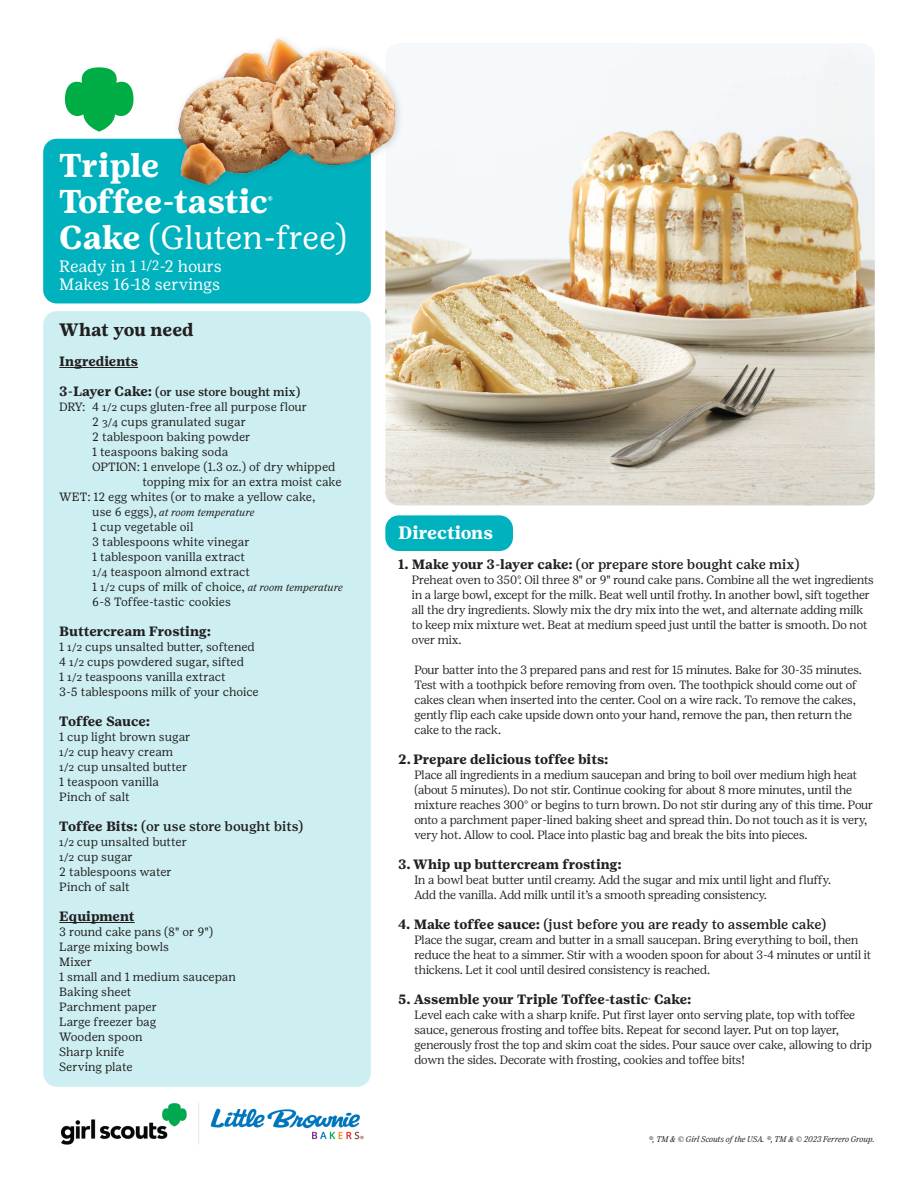
<style>
.page{position:relative;width:918px;height:1188px;background:#fff}
.page>*{position:absolute;margin:0;border:0;box-sizing:border-box;transform-origin:0 0}
.t1{font:700 33px "Girl Scout Text";letter-spacing:-.01em;color:#fff}
.t2{font:33px "Girl Scout Text";letter-spacing:-.005em;color:#fff}
.t3{font:700 18px "Girl Scout Text";letter-spacing:-.005em;color:#231f20}
.t4{font:700 18px "Girl Scout Text";color:#fff}
.t5{font:16.5px "Girl Scout Text";letter-spacing:-.005em;color:#fff}
.t6{font:500 13.5px "Girl Scout Text";letter-spacing:-.015em;color:#231f20}
.t7{font:700 13.5px "Girl Scout Text";color:#231f20}
.t8{font:700 13.5px "Girl Scout Text";letter-spacing:-.02em;color:#231f20}
.t9{font:300 12px/15px "Girl Scout Display";color:#231f20}
.t10{font:12px/15px "Girl Scout Text";color:#231f20}
.t11{font:500 12px "Girl Scout Text";letter-spacing:-.015em;color:#231f20}
.t12{font:italic 10.5px "Girl Scout Text";color:#231f20}
.t13{font:700 9.6px "Girl Scout Text";color:#fff}
.t14{font:italic 300 8.25px "Girl Scout Display";color:#231f20}
.t15{font:700 4.5px "Girl Scout Text";color:#231f20}
.t16{font:2.55px "Girl Scout Text";color:#231f20}
.s1{font-weight:700}
.s2{font-size:13.5px}
.s3{font-weight:700;font-size:13.5px}
.s4{font-size:10.5px}
.s5{font-style:normal;font-size:12px}
.s6{font-style:italic;font-size:10.5px}
</style>
<div class="page">
<div style="left:385px;top:515px;width:128px;height:36px;background:#00b2be;border-radius:14px"></div>
<div style="left:43px;top:311px;width:328px;height:776px;background:#cdeff2;border-radius:13px"></div>
<div style="left:43px;top:139px;width:328px;height:164px;background:#00b2be;border-radius:14px"></div>
<hr style="left:59px;top:367px;width:79px;height:1px;background:#231f20">
<hr style="left:59px;top:922px;width:76px;height:1px;background:#231f20">
<img style="left:61px;top:1103px;width:303px;height:42px">
<img style="left:385px;top:45px;width:490px;height:460px">
<img style="left:138px;top:38px;width:276px;height:174px">
<svg style="left:65px;top:67px;width:69px;height:64px"></svg>
<p class="t1" style="left:59px;top:146px;width:102px">Triple</p>
<p class="t1" style="left:59px;top:182px;width:210px">Toffee-tastic</p>
<p class="t13" style="left:267px;top:194px;width:7px">®</p>
<p class="t2" style="left:59px;top:219px;width:289px"><span class="s1">Cake</span> (Gluten-free)</p>
<p class="t5" style="left:59px;top:257px;width:164px">Ready in 1 <span class="s2">1/2</span>-2 hours</p>
<p class="t5" style="left:59px;top:275px;width:162px">Makes 16-18 servings</p>
<p class="t3" style="left:59px;top:319px;width:136px">What you need</p>
<p class="t7" style="left:59px;top:354px;width:80px">Ingredients</p>
<p class="t11" style="left:59px;top:385px;width:243px"><span class="s3">3-Layer Cake:</span> (or use store bought mix)</p>
<p class="t10" style="left:59px;top:400px;width:250px">DRY: 4 <span class="s4">1/2</span> cups gluten-free all purpose flour</p>
<p class="t10" style="left:92px;top:415px;width:155px">2 <span class="s4">3/4</span> cups granulated sugar</p>
<p class="t10" style="left:92px;top:430px;width:160px">2 tablespoon baking powder</p>
<p class="t10" style="left:92px;top:445px;width:138px">1 teaspoons baking soda</p>
<p class="t10" style="left:142px;top:460px;width:201px;text-indent:-50px">OPTION: 1 envelope (1.3 oz.) of dry whipped topping mix for an extra moist cake</p>
<p class="t10" style="left:59px;top:490px;width:257px">WET: 12 egg whites (or to make a yellow cake,</p>
<p class="t12" style="left:92px;top:507px;width:164px"><span class="s5">use 6 eggs),</span> at room temperature</p>
<p class="t10" style="left:92px;top:520px;width:103px">1 cup vegetable oil</p>
<p class="t10" style="left:92px;top:535px;width:159px">3 tablespoons white vinegar</p>
<p class="t10" style="left:92px;top:550px;width:154px">1 tablespoon vanilla extract</p>
<p class="t10" style="left:92px;top:565px;width:159px"><span class="s4">1/4</span> teaspoon almond extract</p>
<p class="t10" style="left:92px;top:580px;width:252px">1 <span class="s4">1/2</span> cups of milk of choice, <span class="s6">at room temperature</span></p>
<p class="t10" style="left:92px;top:595px;width:140px">6-8 Toffee-tastic cookies</p>
<p class="t16" style="left:184px;top:599px;width:3px">®</p>
<p class="t7" style="left:59px;top:624px;width:153px">Buttercream Frosting:</p>
<p class="t10" style="left:59px;top:640px;width:197px">1 <span class="s4">1/2</span> cups unsalted butter, softened</p>
<p class="t10" style="left:59px;top:655px;width:186px">4 <span class="s4">1/2</span> cups powdered sugar, sifted</p>
<p class="t10" style="left:59px;top:670px;width:168px">1 <span class="s4">1/2</span> teaspoons vanilla extract</p>
<p class="t10" style="left:59px;top:685px;width:201px">3-5 tablespoons milk of your choice</p>
<p class="t8" style="left:59px;top:714px;width:92px">Toffee Sauce:</p>
<p class="t10" style="left:59px;top:730px;width:133px">1 cup light brown sugar</p>
<p class="t10" style="left:59px;top:745px;width:115px"><span class="s4">1/2</span> cup heavy cream</p>
<p class="t10" style="left:59px;top:760px;width:130px"><span class="s4">1/2</span> cup unsalted butter</p>
<p class="t10" style="left:59px;top:775px;width:101px">1 teaspoon vanilla</p>
<p class="t10" style="left:59px;top:790px;width:72px">Pinch of salt</p>
<p class="t6" style="left:59px;top:819px;width:246px"><span class="s1">Toffee Bits:</span> (or use store bought bits)</p>
<p class="t10" style="left:59px;top:835px;width:129px"><span class="s4">1/2</span> cup unsalted butter</p>
<p class="t10" style="left:59px;top:850px;width:75px"><span class="s4">1/2</span> cup sugar</p>
<p class="t10" style="left:59px;top:865px;width:114px">2 tablespoons water</p>
<p class="t10" style="left:59px;top:880px;width:72px">Pinch of salt</p>
<p class="t7" style="left:59px;top:909px;width:77px">Equipment</p>
<p class="t10" style="left:59px;top:925px;width:155px">3 round cake pans (8" or 9")</p>
<p class="t10" style="left:59px;top:940px;width:111px">Large mixing bowls</p>
<p class="t10" style="left:59px;top:955px;width:34px">Mixer</p>
<p class="t10" style="left:59px;top:970px;width:178px">1 small and 1 medium saucepan</p>
<p class="t10" style="left:59px;top:985px;width:74px">Baking sheet</p>
<p class="t10" style="left:59px;top:1000px;width:99px">Parchment paper</p>
<p class="t10" style="left:59px;top:1015px;width:99px">Large freezer bag</p>
<p class="t10" style="left:59px;top:1030px;width:85px">Wooden spoon</p>
<p class="t10" style="left:59px;top:1045px;width:66px">Sharp knife</p>
<p class="t10" style="left:59px;top:1060px;width:75px">Serving plate</p>
<p class="t4" style="left:398px;top:522px;width:96px">Directions</p>
<p class="t6" style="left:398px;top:557px;width:403px"><span class="s1">1. Make your 3-layer cake:</span> (or prepare store bought cake mix)</p>
<p class="t9" style="left:412px;top:572px;width:463px">Preheat oven to 350°. Oil three 8" or 9" round cake pans. Combine all the wet ingredients in a large bowl, except for the milk. Beat well until frothy. In another bowl, sift together all the dry ingredients. Slowly mix the dry mix into the wet, and alternate adding milk to keep mix mixture wet. Beat at medium speed just until the batter is smooth. Do not over mix.</p>
<p class="t9" style="left:414px;top:662px;width:449px">Pour batter into the 3 prepared pans and rest for 15 minutes. Bake for 30-35 minutes.<br>Test with a toothpick before removing from oven. The toothpick should come out of cakes clean when inserted into the center. Cool on a wire rack. To remove the cakes, gently flip each cake upside down onto your hand, remove the pan, then return the cake to the rack.</p>
<p class="t7" style="left:398px;top:751px;width:212px">2. Prepare delicious toffee bits:</p>
<p class="t9" style="left:414px;top:767px;width:460px">Place all ingredients in a medium saucepan and bring to boil over medium high heat (about 5 minutes). Do not stir. Continue cooking for about 8 more minutes, until the mixture reaches 300° or begins to turn brown. Do not stir during any of this time. Pour onto a parchment paper-lined baking sheet and spread thin. Do not touch as it is very, very hot. Allow to cool. Place into plastic bag and break the bits into pieces.</p>
<p class="t7" style="left:398px;top:856px;width:225px">3. Whip up buttercream frosting:</p>
<p class="t9" style="left:414px;top:872px;width:418px">In a bowl beat butter until creamy. Add the sugar and mix until light and fluffy.</p>
<p class="t9" style="left:414px;top:887px;width:354px">Add the vanilla. Add milk until it’s a smooth spreading consistency.</p>
<p class="t6" style="left:398px;top:917px;width:430px"><span class="s1">4. Make toffee sauce:</span> (just before you are ready to assemble cake)</p>
<p class="t9" style="left:414px;top:932px;width:458px">Place the sugar, cream and butter in a small saucepan. Bring everything to boil, then reduce the heat to a simmer. Stir with a wooden spoon for about 3-4 minutes or until it thickens. Let it cool until desired consistency is reached.</p>
<p class="t7" style="left:398px;top:991px;width:295px">5. Assemble your Triple Toffee-tastic Cake:</p>
<p class="t15" style="left:648px;top:997px;width:4px">®</p>
<p class="t9" style="left:414px;top:1007px;width:459px">Level each cake with a sharp knife. Put first layer onto serving plate, top with toffee sauce, generous frosting and toffee bits. Repeat for second layer. Put on top layer, generously frost the top and skim coat the sides. Pour sauce over cake, allowing to drip down the sides. Decorate with frosting, cookies and toffee bits!</p>
<p class="t14" style="left:648px;top:1134px;width:228px">®, TM &amp; © Girl Scouts of the USA. ®, TM &amp; © 2023 Ferrero Group.</p>
</div>
